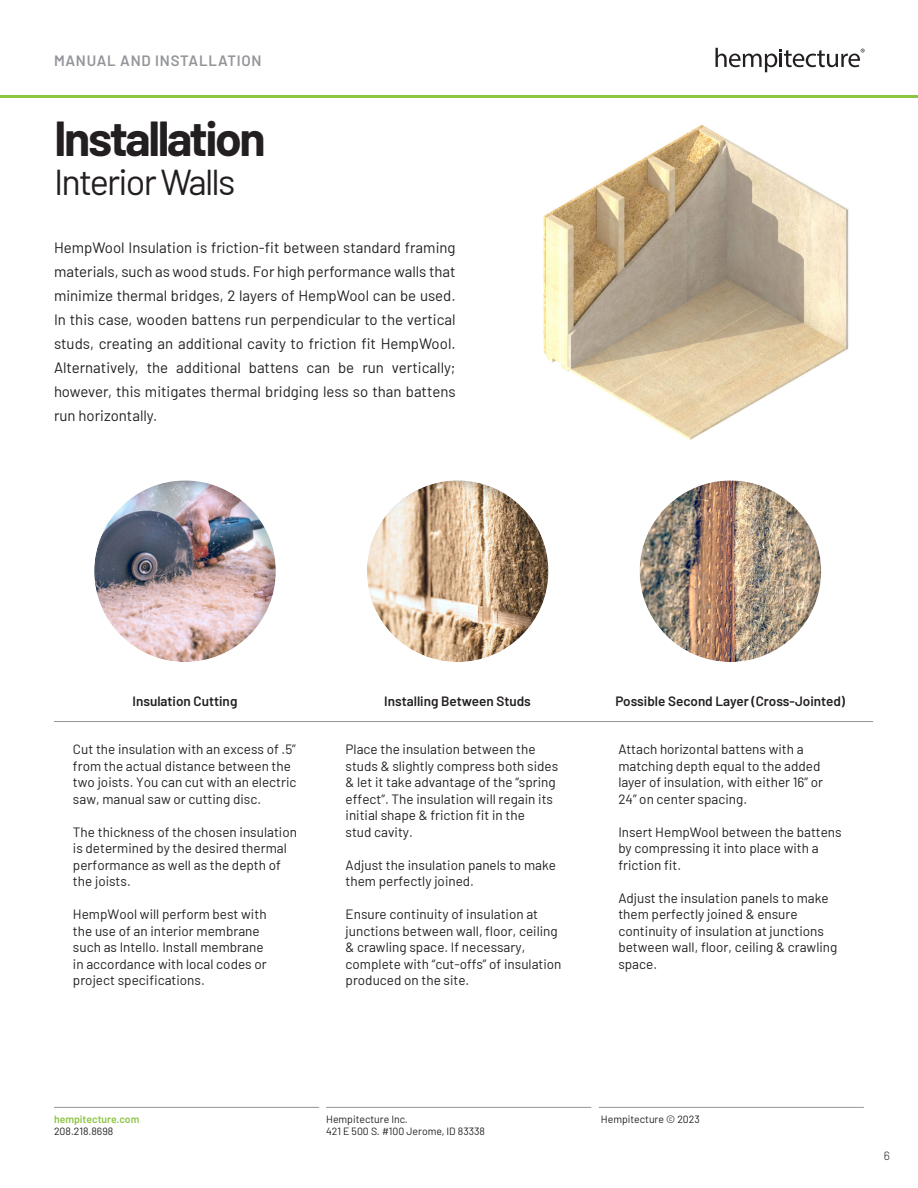
<style>
.page{position:relative;width:918px;height:1188px;background:#fff}
.page>*{position:absolute;margin:0;border:0;box-sizing:border-box;transform-origin:0 0}
.t1{font:700 48px "Barlow";letter-spacing:-.05em;color:#231f20}
.t2{font:36px "Barlow";letter-spacing:-.05em;color:#231f20}
.t3{font:15px/24px "Barlow";color:#231f20;text-align:justify}
.t4{font:600 15px "Barlow";letter-spacing:.05em;color:#939598}
.t5{font:13.5px/16.5px "Barlow";color:#231f20}
.t6{font:600 13.5px "Barlow";color:#231f20}
.t7{font:300 12px "Barlow";color:#231f20}
.t8{font:10.5px/12.6px "Barlow";color:#231f20}
.t9{font:600 10.5px "Barlow";color:#8dc442}
</style>
<div class="page">
<hr style="left:0;top:95px;width:918px;height:3px;background:#8dc442">
<svg style="left:716px;top:48px;width:149px;height:24px"></svg>
<hr style="left:54px;top:1107px;width:265px;height:1px;background:#939598">
<hr style="left:326px;top:1107px;width:265px;height:1px;background:#939598">
<hr style="left:599px;top:1107px;width:265px;height:1px;background:#939598">
<img style="left:529px;top:112px;width:337px;height:337px;border-radius:168px">
<div style="left:93px;top:478px;width:185px;height:184px;background:#231f20;opacity:.25"></div>
<div style="left:365px;top:478px;width:186px;height:184px;background:#231f20;opacity:.25"></div>
<div style="left:638px;top:478px;width:186px;height:184px;background:#231f20;opacity:.25"></div>
<hr style="left:54px;top:721px;width:819px;height:1px;background:#939598">
<p class="t4" style="left:54px;top:50px;width:209px">MANUAL AND INSTALLATION</p>
<p class="t1" style="left:54px;top:103px;width:213px">Installation</p>
<p class="t2" style="left:54px;top:156px;width:183px">Interior Walls</p>
<p class="t3" style="left:54px;top:234px;width:403px">HempWool Insulation is friction-fit between standard framing materials, such as wood studs. For high performance walls that minimize thermal bridges, 2 layers of HempWool can be used.<br>In this case, wooden battens run perpendicular to the vertical studs, creating an additional cavity to friction fit HempWool.<br>Alternatively, the additional battens can be run vertically; however, this mitigates thermal bridging less so than battens run horizontally.</p>
<p class="t6" style="left:133px;top:691px;width:106px">Insulation Cutting</p>
<p class="t6" style="left:384px;top:691px;width:148px">Installing Between Studs</p>
<p class="t6" style="left:616px;top:691px;width:231px">Possible Second Layer (Cross-Jointed)</p>
<p class="t5" style="left:73px;top:740px;width:225px">Cut the insulation with an excess of .5” from the actual distance between the two joists. You can cut with an electric saw, manual saw or cutting disc.</p>
<p class="t5" style="left:73px;top:822px;width:226px">The thickness of the chosen insulation is determined by the desired thermal performance as well as the depth of the joists.</p>
<p class="t5" style="left:73px;top:905px;width:195px">HempWool will perform best with the use of an interior membrane such as Intello. Install membrane in accordance with local codes or project specifications.</p>
<p class="t5" style="left:346px;top:740px;width:214px">Place the insulation between the studs &amp; slightly compress both sides &amp; let it take advantage of the “spring effect”. The insulation will regain its initial shape &amp; friction fit in the</p>
<p class="t5" style="left:346px;top:822px;width:69px">stud cavity.</p>
<p class="t5" style="left:346px;top:855px;width:212px">Adjust the insulation panels to make them perfectly joined.</p>
<p class="t5" style="left:346px;top:905px;width:218px">Ensure continuity of insulation at junctions between wall, floor, ceiling &amp; crawling space. If necessary, complete with “cut-offs” of insulation produced on the site.</p>
<p class="t5" style="left:618px;top:740px;width:206px">Attach horizontal battens with a matching depth equal to the added layer of insulation, with either 16” or<br>24” on center spacing.</p>
<p class="t5" style="left:618px;top:822px;width:225px">Insert HempWool between the battens by compressing it into place with a friction fit.</p>
<p class="t5" style="left:618px;top:888px;width:221px">Adjust the insulation panels to make them perfectly joined &amp; ensure continuity of insulation at junctions between wall, floor, ceiling &amp; crawling space.</p>
<p class="t9" style="left:54px;top:1111px;width:87px">hempitecture.com</p>
<p class="t8" style="left:54px;top:1124px;width:61px">208.218.8698</p>
<p class="t8" style="left:326px;top:1112px;width:160px">Hempitecture Inc.<br>421 E 500 S. #100 Jerome, ID 83338</p>
<p class="t8" style="left:601px;top:1112px;width:101px">Hempitecture © 2023</p>
<p class="t7" style="left:884px;top:1148px;width:8px">6</p>
</div>
